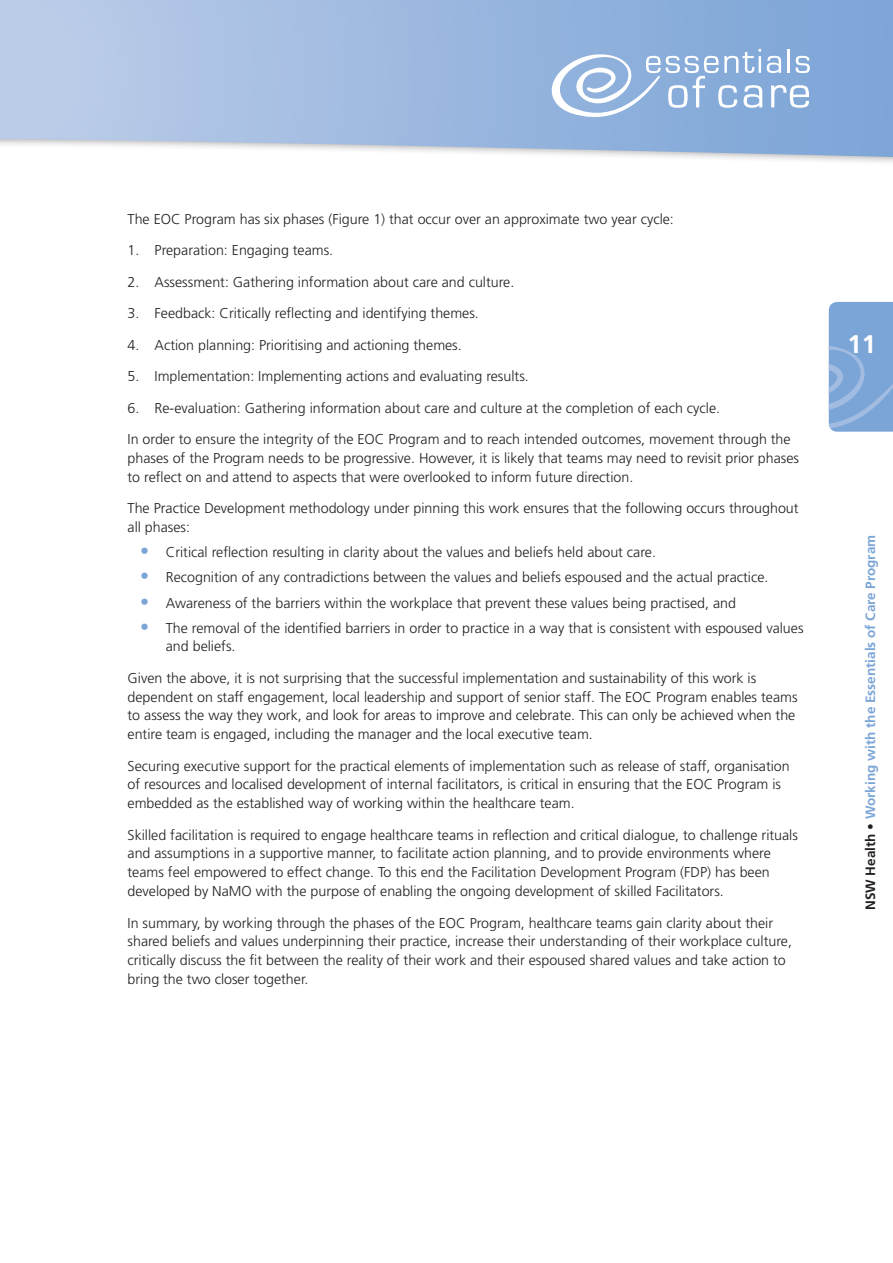
<style>
.page{position:relative;width:893px;height:1263px;background:#fff}
.page>*{position:absolute;margin:0;border:0;box-sizing:border-box;transform-origin:0 0}
.t1{font:700 25.5px "Frutiger CE";color:#fff}
.t2{font:300 14.25px/18.8px "Frutiger";color:#231f20}
.t3{font:700 13.5px "Frutiger CE";color:#7ca5d7}
.s1{font-weight:400;font-size:18px;color:#7ca5d7}
.s2{color:#231f20}
</style>
<div class="page">
<div style="left:0;top:0;width:893px;height:166px;background:#231f20;opacity:.5"></div>
<svg style="left:0;top:0;width:893px;height:157px;background:#a4bde1"></svg>
<svg style="left:829px;top:302px;width:64px;height:130px;background:#81a8d8"></svg>
<svg style="left:543px;top:46px;width:267px;height:84px;background:#9cbae0"></svg>
<p class="t2" style="left:128px;top:209px;width:548px">The EOC Program has six phases (Figure 1) that occur over an approximate two year cycle:</p>
<p class="t2" style="left:128px;top:241px;width:207px">1. Preparation: Engaging teams.</p>
<p class="t2" style="left:128px;top:272px;width:388px">2. Assessment: Gathering information about care and culture.</p>
<p class="t2" style="left:128px;top:304px;width:353px">3. Feedback: Critically reflecting and identifying themes.</p>
<p class="t2" style="left:128px;top:335px;width:336px">4. Action planning: Prioritising and actioning themes.</p>
<p class="t2" style="left:128px;top:367px;width:403px">5. Implementation: Implementing actions and evaluating results.</p>
<p class="t2" style="left:128px;top:398px;width:594px">6. Re-evaluation: Gathering information about care and culture at the completion of each cycle.</p>
<p class="t2" style="left:128px;top:430px;width:673px">In order to ensure the integrity of the EOC Program and to reach intended outcomes, movement through the phases of the Program needs to be progressive. However, it is likely that teams may need to revisit prior phases to reflect on and attend to aspects that were overlooked to inform future direction.</p>
<p class="t2" style="left:128px;top:499px;width:672px">The Practice Development methodology under pinning this work ensures that the following occurs throughout all phases:</p>
<p class="t2" style="left:140px;top:543px;width:517px"><span class="s1">•</span> Critical reflection resulting in clarity about the values and beliefs held about care.</p>
<p class="t2" style="left:140px;top:568px;width:630px"><span class="s1">•</span> Recognition of any contradictions between the values and beliefs espoused and the actual practice.</p>
<p class="t2" style="left:140px;top:593px;width:597px"><span class="s1">•</span> Awareness of the barriers within the workplace that prevent these values being practised, and</p>
<p class="t2" style="left:166px;top:618px;width:639px;text-indent:-26px"><span class="s1">•</span> The removal of the identified barriers in order to practice in a way that is consistent with espoused values and beliefs.</p>
<p class="t2" style="left:128px;top:669px;width:671px">Given the above, it is not surprising that the successful implementation and sustainability of this work is dependent on staff engagement, local leadership and support of senior staff. The EOC Program enables teams to assess the way they work, and look for areas to improve and celebrate. This can only be achieved when the entire team is engaged, including the manager and the local executive team.</p>
<p class="t2" style="left:128px;top:756px;width:664px">Securing executive support for the practical elements of implementation such as release of staff, organisation of resources and localised development of internal facilitators, is critical in ensuring that the EOC Program is embedded as the established way of working within the healthcare team.</p>
<p class="t2" style="left:128px;top:825px;width:672px">Skilled facilitation is required to engage healthcare teams in reflection and critical dialogue, to challenge rituals and assumptions in a supportive manner, to facilitate action planning, and to provide environments where teams feel empowered to effect change. To this end the Facilitation Development Program (FDP) has been developed by NaMO with the purpose of enabling the ongoing development of skilled Facilitators.</p>
<p class="t2" style="left:128px;top:913px;width:666px">In summary, by working through the phases of the EOC Program, healthcare teams gain clarity about their shared beliefs and values underpinning their practice, increase their understanding of their workplace culture, critically discuss the fit between the reality of their work and their espoused shared values and take action to bring the two closer together.</p>
<h1 class="t1" style="left:848px;top:329px;width:30px">11</h1>
<p class="t3" style="left:862px;top:910px;width:377px;rotate:-90deg"><span class="s2">NSW Health •</span> Working with the Essentials of Care Program</p>
</div>
